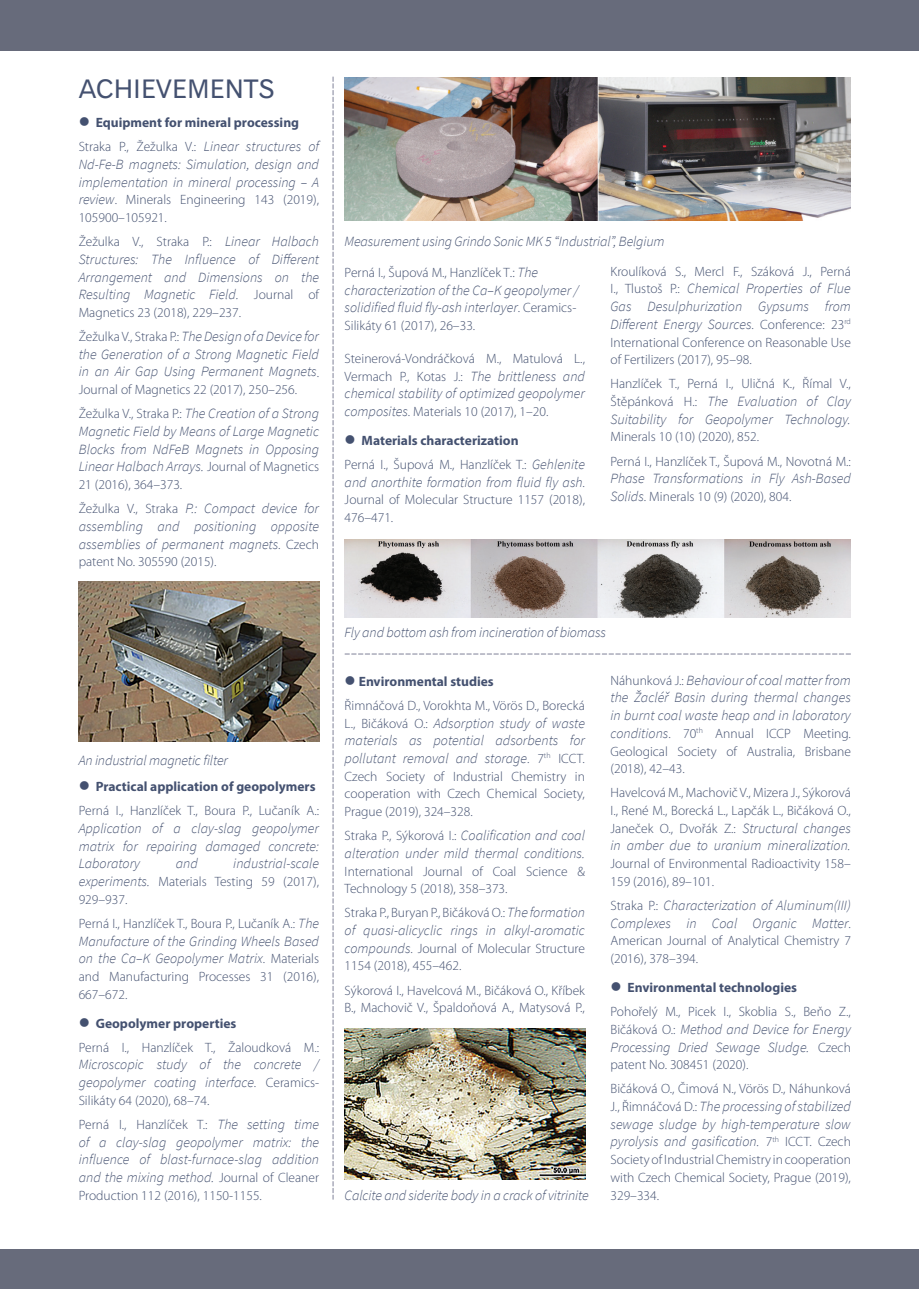
<style>
.page{position:relative;width:919px;height:1289px;background:#fff}
.page>*{position:absolute;margin:0;border:0;box-sizing:border-box;transform-origin:0 0}
.t1{font:25.5px "Gothic 720 AT Roman B";color:#445170}
.t2{font:italic 300 14.1px/17.7px "Source Sans Pro";color:#445170;text-align:justify}
.t3{font:300 13.5px/17.7px "Myriad Pro";color:#445170}
.t4{font:700 13.5px/24.2px "Myriad Pro";color:#445170}
.s1{font-weight:300}
.s2{font-family:"Source Sans Pro";font-weight:300;font-style:italic;font-size:14.1px}
.s3{font-family:"Source Sans Pro";font-style:italic;font-size:14.1px}
.s4{font-family:"Myriad Pro";font-style:normal;font-size:13.5px}
.s5{font-weight:700}
.s6{font-size:14.1px}
</style>
<div class="page">
<div style="left:0;top:1249px;width:13px;height:39px;background:#676b7b"></div>
<div style="left:13px;top:1249px;width:905px;height:39px;background:#676b7b"></div>
<svg style="left:332px;top:77px;width:1px;height:1122px"></svg>
<svg style="left:345px;top:653px;width:505px;height:1px"></svg>
<div style="left:0;top:0;width:918px;height:50px;background:#676b7b"></div>
<img style="left:79px;top:581px;width:240px;height:161px">
<img style="left:344px;top:539px;width:506px;height:78px">
<img style="left:344px;top:1028px;width:241px;height:151px">
<img style="left:344px;top:77px;width:506px;height:144px">
<h1 class="t1" style="left:79px;top:73px;width:198px">ACHIEVEMENTS</h1>
<p class="t4" style="left:79px;top:110px;width:242px">● Equipment for mineral processing<br><span class="s1">Straka P., Žežulka V.:</span> <span class="s2">Linear structures of</span></p>
<p class="t2" style="left:79px;top:155px;width:242px">Nd-Fe-B magnets: Simulation, design and implementation in mineral processing – A</p>
<p class="t3" style="left:79px;top:191px;width:242px"><span class="s3">review</span>. Minerals Engineering 143 (2019),<br>105900–105921.</p>
<p class="t3" style="left:79px;top:233px;width:242px">Žežulka V., Straka P.: <span class="s3">Linear Halbach</span></p>
<p class="t2" style="left:79px;top:250px;width:242px">Structures: The Influence of Different Arrangement and Dimensions on the Resulting Magnetic Field. <span class="s4">Journal of</span></p>
<p class="t3" style="left:79px;top:304px;width:164px">Magnetics 23 (2018), 229–237.</p>
<p class="t2" style="left:79px;top:327px;width:242px"><span class="s4">Žežulka V., Straka P.:</span> The Design of a Device for the Generation of a Strong Magnetic Field in an Air Gap Using Permanent Magnets<span class="s4">.</span></p>
<p class="t3" style="left:79px;top:381px;width:220px">Journal of Magnetics 22 (2017), 250–256.</p>
<p class="t2" style="left:79px;top:405px;width:242px"><span class="s4">Žežulka V., Straka P.:</span> The Creation of a Strong Magnetic Field by Means of Large Magnetic Blocks from NdFeB Magnets in Opposing Linear Halbach Arrays. <span class="s4">Journal of Magnetics</span></p>
<p class="t3" style="left:79px;top:476px;width:105px">21 (2016), 364–373.</p>
<p class="t2" style="left:79px;top:499px;width:242px"><span class="s4">Žežulka V., Straka</span> P.: Compact device for assembling and positioning opposite assemblies of permanent magnets<span class="s4">. Czech</span></p>
<p class="t3" style="left:79px;top:553px;width:139px">patent No. 305590 (2015).</p>
<p class="t2" style="left:79px;top:751px;width:151px">An industrial magnetic filter</p>
<p class="t3" style="left:79px;top:774px;width:242px;line-height:24.2px">● <span class="s5">Practical application of geopolymers<br></span>Perná I., Hanzlíček T., Boura P., Lučaník A.:</p>
<p class="t2" style="left:79px;top:819px;width:242px">Application of a clay-slag geopolymer matrix for repairing damaged concrete:<br>Laboratory</p>
<p class="t2" style="left:176px;top:854px;width:24px">and</p>
<p class="t2" style="left:233px;top:854px;width:87px">industrial-scale</p>
<p class="t3" style="left:79px;top:872px;width:242px"><span class="s3">experiments.</span> Materials Testing 59 (2017),<br>929–937.</p>
<p class="t3" style="left:79px;top:914px;width:242px">Perná I., Hanzlíček T., Boura P., Lučaník A.: <span class="s3">The</span></p>
<p class="t2" style="left:79px;top:932px;width:242px">Manufacture of the Grinding Wheels Based on the Ca–K Geopolymer Matrix<span class="s4">. Materials</span></p>
<p class="t3" style="left:79px;top:967px;width:242px">and Manufacturing Processes 31 (2016),<br>667–672.</p>
<p class="t3" style="left:79px;top:1011px;width:242px;line-height:24.2px">● <span class="s5">Geopolymer properties<br></span>Perná I., Hanzlíček T., Žaloudková M.:</p>
<p class="t2" style="left:79px;top:1055px;width:242px">Microscopic study of the concrete / geopolymer coating interface<span class="s4">. Ceramics-</span></p>
<p class="t3" style="left:79px;top:1088px;width:242px;line-height:24.2px">Silikáty 64 (2020), 68–74.<br>Perná I., Hanzlíček T.: <span class="s3">The setting time</span></p>
<p class="t2" style="left:79px;top:1132px;width:242px">of a clay-slag geopolymer matrix: the influence of blast-furnace-slag addition and the mixing method. <span class="s4">Journal of Cleaner</span></p>
<p class="t3" style="left:79px;top:1186px;width:185px">Production 112 (2016), 1150-1155.</p>
<p class="t2" style="left:344px;top:232px;width:321px">Measurement using Grindo Sonic MK 5 “Industrial”, Belgium</p>
<p class="t3" style="left:344px;top:264px;width:195px">Perná I., Šupová M., Hanzlíček T<span class="s6">.:</span> <span class="s3">The</span></p>
<p class="t2" style="left:344px;top:281px;width:235px">characterization of the Ca–K geopolymer / solidified fluid fly-ash interlayer<span class="s4">. Ceramics-</span></p>
<p class="t3" style="left:344px;top:317px;width:132px">Silikáty 61 (2017), 26–33.</p>
<p class="t3" style="left:344px;top:350px;width:242px">Steinerová-Vondráčková M., Matulová L.,<br>Vermach P., Kotas J.: <span class="s3">The brittleness and</span></p>
<p class="t2" style="left:344px;top:385px;width:242px">chemical stability of optimized geopolymer</p>
<p class="t3" style="left:344px;top:403px;width:205px"><span class="s3">composites</span>. Materials 10 (2017), 1–20.</p>
<p class="t3" style="left:344px;top:428px;width:242px;line-height:24.2px">● <span class="s5">Materials characterization<br></span>Perná I., Šupová M., Hanzlíček T.: <span class="s3">Gehlenite</span></p>
<p class="t2" style="left:344px;top:473px;width:242px">and anorthite formation from fluid fly ash<span class="s4">.</span></p>
<p class="t3" style="left:344px;top:491px;width:242px">Journal of Molecular Structure 1157 (2018),<br>476–471.</p>
<p class="t3" style="left:610px;top:262px;width:242px">Kroulíková S., Mercl F., Száková J., Perná</p>
<p class="t2" style="left:610px;top:280px;width:242px"><span class="s4">I., Tlustoš P.:</span> Chemical Properties of Flue Gas Desulphurization Gypsums from Different Energy Sources<span class="s4">. Conference: 23</span><sup>rd</sup></p>
<p class="t3" style="left:610px;top:333px;width:242px">International Conference on Reasonable Use of Fertilizers (2017), 95–98.</p>
<p class="t3" style="left:610px;top:375px;width:242px">Hanzlíček T., Perná I., Uličná K., Římal V.,</p>
<p class="t2" style="left:610px;top:392px;width:242px"><span class="s4">Štěpánková H.:</span> The Evaluation of Clay<br>Suitability for Geopolymer Technology.</p>
<p class="t3" style="left:610px;top:425px;width:242px;line-height:24.2px">Minerals 10 (10) (2020), 852.<br>Perná I., Hanzlíček T., Šupová M., Novotná M.:</p>
<p class="t2" style="left:610px;top:469px;width:242px">Phase Transformations in Fly Ash-Based</p>
<p class="t3" style="left:610px;top:488px;width:182px"><span class="s3">Solids</span>. Minerals 10 (9) (2020), 804.</p>
<p class="t2" style="left:344px;top:623px;width:263px">Fly and bottom ash from incineration of biomass</p>
<p class="t3" style="left:344px;top:669px;width:242px;line-height:24.2px">● <span class="s5">Environmental studies<br></span>Řimnáčová D., Vorokhta M., Vörös D., Borecká</p>
<p class="t2" style="left:344px;top:714px;width:242px"><span class="s4">L., Bičáková O.:</span> Adsorption study of waste materials as potential adsorbents for pollutant removal and storage<span class="s4">. 7</span><sup>th</sup> <span class="s4">ICCT.</span></p>
<p class="t3" style="left:344px;top:767px;width:242px;text-align:justify">Czech Society of Industrial Chemistry in cooperation with Czech Chemical Society, Prague (2019), 324–328.</p>
<p class="t3" style="left:344px;top:827px;width:242px">Straka P., Sýkorová I.: <span class="s3">Coalification and coal</span></p>
<p class="t2" style="left:344px;top:844px;width:242px">alteration under mild thermal conditions.</p>
<p class="t3" style="left:344px;top:862px;width:242px">International Journal of Coal Science &amp;<br>Technology 5 (2018), 358–373.</p>
<p class="t3" style="left:344px;top:904px;width:242px">Straka P., Buryan P., Bičáková O.: <span class="s3">The formation</span></p>
<p class="t2" style="left:344px;top:921px;width:242px">of quasi-alicyclic rings in alkyl-aromatic</p>
<p class="t3" style="left:344px;top:939px;width:242px"><span class="s3">compounds</span>. Journal of Molecular Structure<br>1154 (2018), 455–462.</p>
<p class="t3" style="left:344px;top:981px;width:242px">Sýkorová I., Havelcová M., Bičáková O., Kříbek<br>B., Machovič V., Špaldoňová A., Matysová P.,</p>
<p class="t2" style="left:344px;top:1186px;width:246px">Calcite and siderite body in a crack of vitrinite</p>
<p class="t2" style="left:610px;top:671px;width:242px"><span class="s4">Náhunková J.:</span> Behaviour of coal matter from the Žacléř Basin during thermal changes in burnt coal waste heap and in laboratory</p>
<p class="t3" style="left:610px;top:724px;width:242px;text-align:justify"><span class="s3">conditions</span>. 70<sup>th</sup> Annual ICCP Meeting.<br>Geological Society of Australia, Brisbane (2018), 42–43.</p>
<p class="t3" style="left:610px;top:784px;width:242px;text-align:justify">Havelcová M., Machovič V., Mizera J., Sýkorová I., René M., Borecká L., Lapčák L., Bičáková O., Janeček O., Dvořák Z.: <span class="s3">Structural changes</span></p>
<p class="t2" style="left:610px;top:836px;width:242px">in amber due to uranium mineralization.</p>
<p class="t3" style="left:610px;top:855px;width:242px">Journal of Environmental Radioactivity 158–<br>159 (2016), 89–101.</p>
<p class="t2" style="left:610px;top:896px;width:242px"><span class="s4">Straka P.:</span> Characterization of Aluminum(III)<br>Complexes in Coal Organic Matter<span class="s4">.</span></p>
<p class="t3" style="left:610px;top:932px;width:242px">American Journal of Analytical Chemistry 7 (2016), 378–394.</p>
<p class="t3" style="left:610px;top:975px;width:242px;line-height:24.2px">● <span class="s5">Environmental technologies<br></span>Pohořelý M., Picek I., Skoblia S., Beňo Z.,</p>
<p class="t2" style="left:610px;top:1020px;width:242px"><span class="s4">Bičáková O.:</span> Method and Device for Energy<br>Processing Dried Sewage Sludge. <span class="s4">Czech</span></p>
<p class="t3" style="left:610px;top:1052px;width:242px;line-height:24.2px">patent No. 308451 (2020).<br>Bičáková O., Čimová N., Vörös D., Náhunková</p>
<p class="t2" style="left:610px;top:1097px;width:242px"><span class="s4">J., Řimnáčová D.:</span> The processing of stabilized sewage sludge by high-temperature slow pyrolysis and gasification. <span class="s4">7</span><sup>th</sup> <span class="s4">ICCT. Czech</span></p>
<p class="t3" style="left:610px;top:1150px;width:242px;text-align:justify">Society of Industrial Chemistry in cooperation with Czech Chemical Society, Prague (2019), 329–334.</p>
</div>
